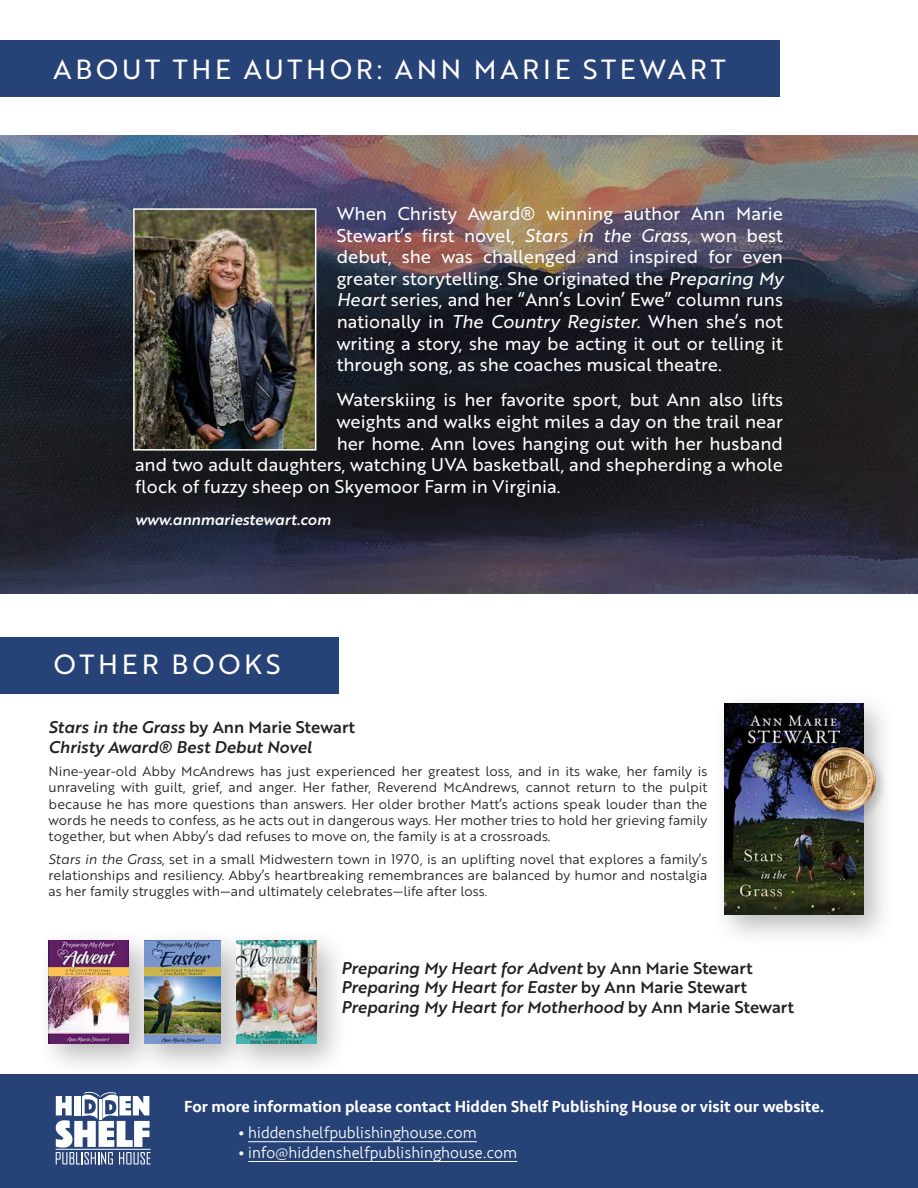
<style>
.page{position:relative;width:918px;height:1188px;background:#fff}
.page>*{position:absolute;margin:0;border:0;box-sizing:border-box;transform-origin:0 0}
.t1{font:27px "Brother 1816 Regular";letter-spacing:.14em;color:#fff}
.t2{font:18px/21.6px "Brother 1816 Regular";color:#fff;text-align:justify}
.t3{font:16.5px "Brother 1816 Medium Italic";color:#231f20}
.t4{font:500 16.5px "Seravek";color:#fff}
.t5{font:300 16.5px "Seravek";color:#fff}
.t6{font:16.5px "Brother 1816 Medium";color:#231f20}
.t7{font:15px "Brother 1816 Medium Italic";color:#fff}
.t8{font:13.5px/16.2px "Brother 1816 Book";color:#231f20;text-align:justify}
.s1{font-family:"Brother 1816 Regular Italic"}
.s2{font-family:"Brother 1816 Medium Italic"}
.s3{font-family:"Brother 1816 Book Italic"}
.s4{font-family:"Brother 1816 Medium"}
</style>
<div class="page">
<div style="left:0;top:1075px;width:918px;height:113px;background:#274277"></div>
<svg style="left:56px;top:1092px;width:95px;height:73px"></svg>
<hr style="left:248px;top:1141px;width:229px;height:1px;background:#fff">
<hr style="left:248px;top:1161px;width:269px;height:1px;background:#fff">
<img style="left:0;top:135px;width:918px;height:459px">
<img style="left:136px;top:211px;width:177px;height:237px">
<div style="left:133px;top:208px;width:183px;height:243px;border:2px solid #fff"></div>
<div style="left:0;top:41px;width:780px;height:56px;background:#274277"></div>
<div style="left:0;top:637px;width:338px;height:56px;background:#274277"></div>
<div style="left:712px;top:691px;width:184px;height:256px;background:#231f20;opacity:.3"></div>
<img style="left:725px;top:704px;width:139px;height:211px">
<div style="left:36px;top:928px;width:126px;height:149px;background:#231f20;opacity:.3"></div>
<img style="left:49px;top:940px;width:79px;height:104px">
<div style="left:132px;top:928px;width:122px;height:149px;background:#231f20;opacity:.3"></div>
<img style="left:145px;top:940px;width:75px;height:104px">
<div style="left:224px;top:928px;width:126px;height:149px;background:#231f20;opacity:.3"></div>
<img style="left:236px;top:940px;width:80px;height:104px">
<div style="left:808px;top:744px;width:80px;height:80px;background:#231f20;opacity:.2"></div>
<img style="left:811px;top:747px;width:65px;height:65px;border-radius:32px">
<p class="t1" style="left:54px;top:49px;width:674px">ABOUT THE AUTHOR: ANN MARIE STEWART</p>
<p class="t2" style="left:337px;top:202px;width:448px">When Christy Award® winning author Ann Marie Stewart’s first novel, <span class="s1">Stars in the Grass</span>, won best debut, she was challenged and inspired for even greater storytelling. She originated the <span class="s1">Preparing My Heart</span> series, and her “Ann’s Lovin’ Ewe” column runs nationally in <span class="s1">The Country Register</span>. When she’s not writing a story, she may be acting it out or telling it through song, as she coaches musical theatre.</p>
<p class="t2" style="left:337px;top:388px;width:448px">Waterskiing is her favorite sport, but Ann also lifts</p>
<p class="t2" style="left:337px;top:410px;width:448px">weights and walks eight miles a day on the trail near</p>
<p class="t2" style="left:337px;top:432px;width:448px">her home. Ann loves hanging out with her husband</p>
<p class="t2" style="left:135px;top:453px;width:649px">and two adult daughters, watching UVA basketball, and shepherding a whole</p>
<p class="t2" style="left:135px;top:475px;width:427px">flock of fuzzy sheep on Skyemoor Farm in Virginia.</p>
<p class="t7" style="left:135px;top:508px;width:197px">www.annmariestewart.com</p>
<p class="t1" style="left:54px;top:644px;width:228px">OTHER BOOKS</p>
<p class="t6" style="left:49px;top:715px;width:308px"><span class="s2">Stars in the Grass</span> by Ann Marie Stewart</p>
<p class="t3" style="left:49px;top:735px;width:264px">Christy Award® Best Debut Novel</p>
<p class="t8" style="left:49px;top:763px;width:660px">Nine-year-old Abby McAndrews has just experienced her greatest loss, and in its wake, her family is unraveling with guilt, grief, and anger. Her father, Reverend McAndrews, cannot return to the pulpit because he has more questions than answers. Her older brother Matt’s actions speak louder than the words he needs to confess, as he acts out in dangerous ways. Her mother tries to hold her grieving family together, but when Abby’s dad refuses to move on, the family is at a crossroads.</p>
<p class="t8" style="left:49px;top:850px;width:660px"><span class="s3">Stars in the Grass</span>, set in a small Midwestern town in 1970, is an uplifting novel that explores a family’s relationships and resiliency. Abby’s heartbreaking remembrances are balanced by humor and nostalgia as her family struggles with—and ultimately celebrates—life after loss.</p>
<p class="t3" style="left:341px;top:955px;width:413px">Preparing My Heart for Advent <span class="s4">by Ann Marie Stewart</span></p>
<p class="t3" style="left:341px;top:975px;width:407px">Preparing My Heart for Easter <span class="s4">by Ann Marie Stewart</span></p>
<p class="t3" style="left:341px;top:995px;width:454px">Preparing My Heart for Motherhood <span class="s4">by Ann Marie Stewart</span></p>
<p class="t4" style="left:184px;top:1096px;width:642px">For more information please contact Hidden Shelf Publishing House or visit our website.</p>
<p class="t5" style="left:238px;top:1123px;width:240px">• hiddenshelfpublishinghouse.com</p>
<p class="t5" style="left:238px;top:1143px;width:281px">• info@hiddenshelfpublishinghouse.com</p>
</div>
